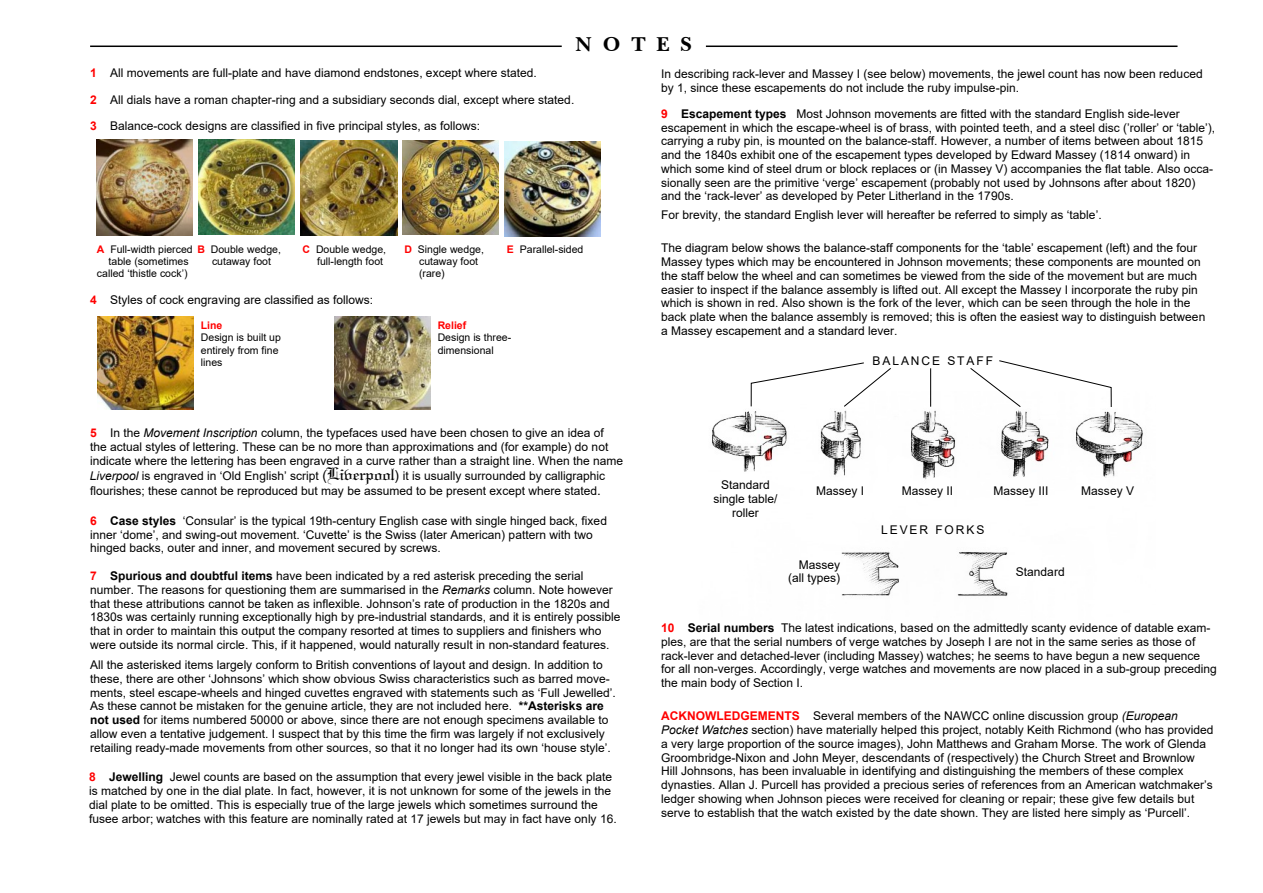
<style>
.page{position:relative;width:1263px;height:893px;background:#fff}
.page>*{position:absolute;margin:0;border:0;box-sizing:border-box;transform-origin:0 0}
.t1{font:700 21px "Nebraska";color:#000}
.t2{font:12px/13.8px "Arial";color:#000}
.t3{font:12px "Arial";letter-spacing:.16em;color:#000}
.t4{font:10.5px/12px "Arial";color:#000}
.t5{font:700 10.5px "Arial";color:#f00}
.s1{font-weight:700;color:#f00}
.s2{font-style:italic}
.s3{font-size:13.5px}
.s4{font-family:"Wedding Text BT";font-size:18px}
.s5{font-weight:700}
</style>
<div class="page">
<img style="left:712px;top:392px;width:431px;height:204px">
<img style="left:97px;top:140px;width:96px;height:95px">
<img style="left:198px;top:139px;width:96px;height:96px">
<img style="left:301px;top:140px;width:96px;height:95px">
<img style="left:402px;top:141px;width:96px;height:93px">
<img style="left:505px;top:142px;width:96px;height:94px">
<img style="left:97px;top:317px;width:96px;height:93px">
<img style="left:334px;top:317px;width:96px;height:93px">
<hr style="left:90px;top:46px;width:472px;height:1px;background:#000">
<hr style="left:706px;top:46px;width:471px;height:1px;background:#000">
<svg style="left:750px;top:362px;width:142px;height:45px"></svg>
<hr style="left:930px;top:368px;width:1px;height:39px;background:#000">
<svg style="left:969px;top:360px;width:143px;height:48px"></svg>
<h1 class="t1" style="left:575px;top:37px;width:118px">N O T E S</h1>
<p class="t2" style="left:90px;top:61px;width:486px;line-height:26.1px"><span class="s1">1</span> All movements are full-plate and have diamond endstones, except where stated.<br><span class="s1">2</span> All dials have a roman chapter-ring and a subsidiary seconds dial, except where stated.<br><span class="s1">3</span> Balance-cock designs are classified in five principal styles, as follows:</p>
<p class="t4" style="left:212px;top:244px;width:70px;text-indent:-115px"><span class="s1">A</span> Full-width pierced <span class="s1">B</span> Double wedge, cutaway foot</p>
<p class="t4" style="left:303px;top:244px;width:85px;text-align:right"><span class="s1">C</span> Double wedge, full-length foot</p>
<p class="t4" style="left:419px;top:244px;width:66px;text-indent:-15px"><span class="s1">D</span> Single wedge, cutaway foot (rare)</p>
<p class="t4" style="left:507px;top:244px;width:78px"><span class="s1">E</span> Parallel-sided</p>
<p class="t2" style="left:90px;top:294px;width:285px"><span class="s1">4</span> Styles of cock engraving are classified as follows:</p>
<p class="t5" style="left:438px;top:322px;width:30px">Relief</p>
<p class="t4" style="left:438px;top:333px;width:75px">Design is three&shy;dimensional</p>
<p class="t4" style="left:97px;top:256px;width:93px;text-align:right">table (sometimes called ‘thistle cock’)</p>
<p class="t5" style="left:201px;top:322px;width:23px">Line</p>
<p class="t4" style="left:201px;top:333px;width:82px">Design is built up entirely from fine lines</p>
<p class="t2" style="left:90px;top:427px;width:534px"><span class="s1">5</span> In the <span class="s2">Movement Inscription</span> column, the typefaces used have been chosen to give an idea of the actual styles of lettering. These can be no more than approximations and (for example) do not indicate where the lettering has been engraved in a curve rather than a straight line. When the name</p>
<p class="t2" style="left:90px;top:470px;width:517px"><span class="s2">Liverpool</span> is engraved in ‘Old English’ script <span class="s3">(</span><span class="s4">Liverpool</span><span class="s3">)</span> it is usually surrounded by calligraphic</p>
<p class="t2" style="left:90px;top:485px;width:512px">flourishes; these cannot be reproduced but may be assumed to be present except where stated<span class="s3">.</span></p>
<p class="t2" style="left:90px;top:515px;width:518px"><span class="s1">6</span> <span class="s5">Case styles</span> ‘Consular’ is the typical 19th-century English case with single hinged back, fixed inner ‘dome’, and swing-out movement. ‘Cuvette’ is the Swiss (later American) pattern with two hinged backs, outer and inner, and movement secured by screws.</p>
<p class="t2" style="left:90px;top:570px;width:532px"><span class="s1">7</span> <span class="s5">Spurious and doubtful items</span> have been indicated by a red asterisk preceding the serial number. The reasons for questioning them are summarised in the <span class="s2">Remarks</span> column. Note however that these attributions cannot be taken as inflexible. Johnson’s rate of production in the 1820s and 1830s was certainly running exceptionally high by pre-industrial standards, and it is entirely possible that in order to maintain this output the company resorted at times to suppliers and finishers who were outside its normal circle. This, if it happened, would naturally result in non-standard features.</p>
<p class="t2" style="left:90px;top:659px;width:527px">All the asterisked items largely conform to British conventions of layout and design. In addition to these, there are other ‘Johnsons’ which show obvious Swiss characteristics such as barred move&shy;ments, steel escape-wheels and hinged cuvettes engraved with statements such as ‘Full Jewelled’.<br>As these cannot be mistaken for the genuine article, they are not included here. <span class="s5">**Asterisks are not used</span> for items numbered 50000 or above, since there are not enough specimens available to allow even a tentative judgement. I suspect that by this time the firm was largely if not exclusively retailing ready-made movements from other sources, so that it no longer had its own ‘house style’.</p>
<p class="t2" style="left:89px;top:771px;width:529px"><span class="s1">8</span> <span class="s5">Jewelling</span> Jewel counts are based on the assumption that every jewel visible in the back plate is matched by one in the dial plate. In fact, however, it is not unknown for some of the jewels in the dial plate to be omitted. This is especially true of the large jewels which sometimes surround the fusee arbor; watches with this feature are nominally rated at 17 jewels but may in fact have only 16.</p>
<p class="t2" style="left:661px;top:68px;width:543px">In describing rack-lever and Massey I (see below) movements, the jewel count has now been reduced by 1, since these escapements do not include the ruby impulse-pin.</p>
<p class="t2" style="left:661px;top:108px;width:556px"><span class="s1">9</span> <span class="s5">Escapement types</span> Most Johnson movements are fitted with the standard English side-lever escapement in which the escape-wheel is of brass, with pointed teeth, and a steel disc (’roller’ or ‘table’), carrying a ruby pin, is mounted on the balance-staff. However, a number of items between about 1815 and the 1840s exhibit one of the escapement types developed by Edward Massey (1814 onward) in which some kind of steel drum or block replaces or (in Massey V) accompanies the flat table. Also occa&shy;sionally seen are the primitive ‘verge’ escapement (probably not used by Johnsons after about 1820) and the ‘rack-lever’ as developed by Peter Litherland in the 1790s.</p>
<p class="t2" style="left:661px;top:209px;width:442px">For brevity, the standard English lever will hereafter be referred to simply as ‘table’.</p>
<p class="t2" style="left:661px;top:242px;width:546px">The diagram below shows the balance-staff components for the ‘table’ escapement (left) and the four Massey types which may be encountered in Johnson movements; these components are mounted on the staff below the wheel and can sometimes be viewed from the side of the movement but are much easier to inspect if the balance assembly is lifted out. All except the Massey I incorporate the ruby pin which is shown in red. Also shown is the fork of the lever, which can be seen through the hole in the back plate when the balance assembly is removed; this is often the easiest way to distinguish between a Massey escapement and a standard lever.</p>
<p class="t3" style="left:873px;top:357px;width:122px">BALANCE STAFF</p>
<p class="t2" style="left:713px;top:479px;width:66px;text-align:center">Standard single table/ roller</p>
<p class="t2" style="left:816px;top:485px;width:50px">Massey I</p>
<p class="t2" style="left:902px;top:485px;width:53px">Massey II</p>
<p class="t2" style="left:993px;top:485px;width:56px">Massey III</p>
<p class="t2" style="left:1081px;top:485px;width:54px">Massey V</p>
<p class="t3" style="left:881px;top:525px;width:105px">LEVER FORKS</p>
<p class="t2" style="left:788px;top:559px;width:54px;text-align:right">Massey (all types)</p>
<p class="t2" style="left:1016px;top:566px;width:50px">Standard</p>
<p class="t2" style="left:661px;top:622px;width:557px"><span class="s1">10</span> <span class="s5">Serial numbers</span> The latest indications, based on the admittedly scanty evidence of datable exam&shy;ples, are that the serial numbers of verge watches by Joseph I are not in the same series as those of rack-lever and detached-lever (including Massey) watches; he seems to have begun a new sequence for all non-verges. Accordingly, verge watches and movements are now placed in a sub-group preceding the main body of Section I.</p>
<p class="t2" style="left:661px;top:710px;width:554px"><span class="s1">ACKNOWLEDGEMENTS</span> Several members of the NAWCC online discussion group <span class="s2">(European Pocket Watches</span> section) have materially helped this project, notably Keith Richmond (who has provided a very large proportion of the source images), John Matthews and Graham Morse. The work of Glenda Groombridge-Nixon and John Meyer, descendants of (respectively) the Church Street and Brownlow Hill Johnsons, has been invaluable in identifying and distinguishing the members of these complex dynasties. Allan J. Purcell has provided a precious series of references from an American watchmaker’s ledger showing when Johnson pieces were received for cleaning or repair; these give few details but serve to establish that the watch existed by the date shown. They are listed here simply as ‘Purcell’.</p>
</div>
